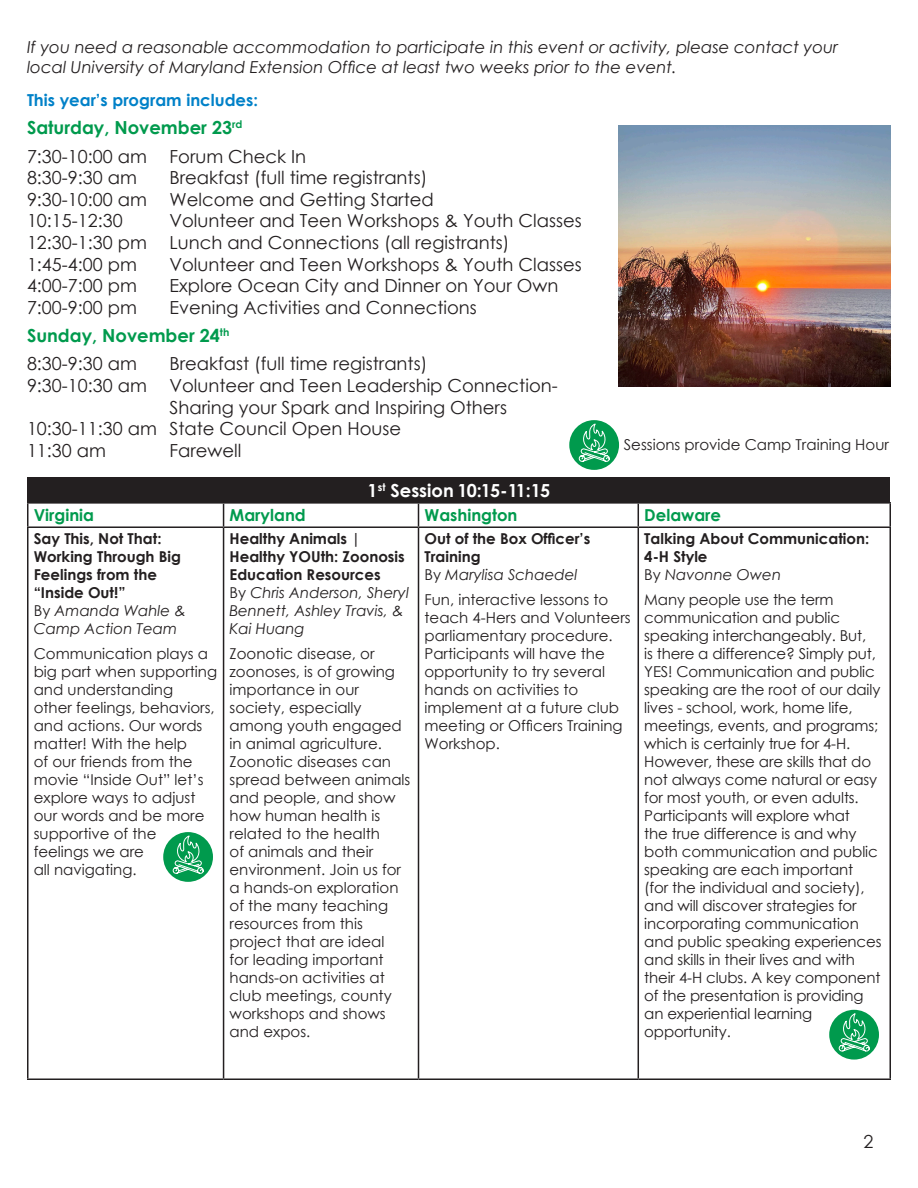
<style>
.page{position:relative;width:918px;height:1188px;background:#fff}
.page>*{position:absolute;margin:0;border:0;box-sizing:border-box;transform-origin:0 0}
.t1{font:18px/21.6px "Century Gothic";color:#231f20}
.t2{font:700 18px "Century Gothic";color:#009a4d}
.t3{font:700 18px "Century Gothic";color:#fff}
.t4{font:italic 16.5px/19.8px "Century Gothic";color:#231f20}
.t5{font:700 16.5px "Century Gothic";color:#009a4d}
.t6{font:700 16.5px "Century Gothic";color:#0081c8}
.t7{font:15px/18px "Century Gothic";color:#231f20}
.t8{font:700 15px/18px "Century Gothic";color:#231f20}
.t9{font:italic 15px/18px "Century Gothic";color:#231f20}
.s1{font-style:normal}
</style>
<div class="page">
<div style="left:28px;top:477px;width:862px;height:26px;background:#231f20"></div>
<svg style="left:27px;top:504px;width:1px;height:22px"></svg>
<svg style="left:223px;top:504px;width:1px;height:22px"></svg>
<svg style="left:418px;top:504px;width:1px;height:22px"></svg>
<svg style="left:638px;top:504px;width:1px;height:22px"></svg>
<svg style="left:890px;top:504px;width:1px;height:22px"></svg>
<hr style="left:27px;top:526px;width:197px;height:2px;background:#231f20">
<hr style="left:27px;top:528px;width:1px;height:550px;background:#231f20">
<hr style="left:224px;top:526px;width:194px;height:2px;background:#231f20">
<hr style="left:223px;top:528px;width:1px;height:550px;background:#231f20">
<hr style="left:418px;top:526px;width:220px;height:2px;background:#231f20">
<hr style="left:418px;top:528px;width:1px;height:550px;background:#231f20">
<hr style="left:638px;top:526px;width:253px;height:2px;background:#231f20">
<hr style="left:638px;top:528px;width:1px;height:550px;background:#231f20">
<hr style="left:890px;top:528px;width:1px;height:550px;background:#231f20">
<hr style="left:27px;top:502px;width:197px;height:2px;background:#231f20">
<hr style="left:224px;top:502px;width:194px;height:2px;background:#231f20">
<hr style="left:418px;top:502px;width:220px;height:2px;background:#231f20">
<hr style="left:638px;top:502px;width:253px;height:2px;background:#231f20">
<hr style="left:27px;top:1078px;width:197px;height:2px;background:#231f20">
<hr style="left:224px;top:1078px;width:194px;height:2px;background:#231f20">
<hr style="left:418px;top:1078px;width:220px;height:2px;background:#231f20">
<hr style="left:638px;top:1078px;width:253px;height:2px;background:#231f20">
<img style="left:619px;top:125px;width:272px;height:262px">
<div style="left:163px;top:832px;width:50px;height:50px;background:#009a4d;border-radius:50%"></div>
<svg style="left:172px;top:834px;width:33px;height:40px"></svg>
<div style="left:569px;top:420px;width:50px;height:50px;background:#009a4d;border-radius:50%"></div>
<svg style="left:578px;top:422px;width:33px;height:40px"></svg>
<div style="left:829px;top:1010px;width:50px;height:50px;background:#009a4d;border-radius:50%"></div>
<svg style="left:838px;top:1012px;width:33px;height:40px"></svg>
<p class="t4" style="left:27px;top:37px;width:813px">If you need a reasonable accommodation to participate in this event or activity, please contact your local University of Maryland Extension Office at least two weeks prior to the event.</p>
<p class="t6" style="left:27px;top:87px;width:232px">This year’s program includes:</p>
<p class="t2" style="left:27px;top:114px;width:217px">Saturday, November 23<sup>rd</sup></p>
<p class="t1" style="left:27px;top:145px;width:121px">7:30-10:00 am</p>
<p class="t1" style="left:170px;top:145px;width:138px">Forum Check In</p>
<p class="t1" style="left:27px;top:167px;width:111px">8:30-9:30 am</p>
<p class="t1" style="left:170px;top:167px;width:259px">Breakfast (full time registrants)</p>
<p class="t1" style="left:27px;top:188px;width:121px">9:30-10:00 am</p>
<p class="t1" style="left:170px;top:188px;width:266px">Welcome and Getting Started</p>
<p class="t1" style="left:27px;top:210px;width:97px">10:15-12:30</p>
<p class="t1" style="left:170px;top:210px;width:414px">Volunteer and Teen Workshops &amp; Youth Classes</p>
<p class="t1" style="left:27px;top:231px;width:121px">12:30-1:30 pm</p>
<p class="t1" style="left:170px;top:231px;width:342px">Lunch and Connections (all registrants)</p>
<p class="t1" style="left:27px;top:253px;width:111px">1:45-4:00 pm</p>
<p class="t1" style="left:170px;top:253px;width:414px">Volunteer and Teen Workshops &amp; Youth Classes</p>
<p class="t1" style="left:27px;top:275px;width:111px">4:00-7:00 pm</p>
<p class="t1" style="left:170px;top:275px;width:391px">Explore Ocean City and Dinner on Your Own</p>
<p class="t1" style="left:27px;top:296px;width:111px">7:00-9:00 pm</p>
<p class="t1" style="left:170px;top:296px;width:309px">Evening Activities and Connections</p>
<p class="t2" style="left:27px;top:322px;width:204px">Sunday, November 24<sup>th</sup></p>
<p class="t1" style="left:27px;top:353px;width:111px">8:30-9:30 am</p>
<p class="t1" style="left:170px;top:353px;width:259px">Breakfast (full time registrants)</p>
<p class="t1" style="left:27px;top:374px;width:121px">9:30-10:30 am</p>
<p class="t1" style="left:170px;top:374px;width:390px">Volunteer and Teen Leadership Connection-<br>Sharing your Spark and Inspiring Others</p>
<p class="t1" style="left:27px;top:418px;width:376px">10:30-11:30 am State Council Open House</p>
<p class="t1" style="left:27px;top:439px;width:81px">11:30 am</p>
<p class="t1" style="left:170px;top:439px;width:74px">Farewell</p>
<p class="t3" style="left:368px;top:477px;width:184px">1<sup>st</sup> Session 10:15-11:15</p>
<p class="t5" style="left:34px;top:503px;width:62px">Virginia</p>
<p class="t5" style="left:230px;top:503px;width:78px">Maryland</p>
<p class="t5" style="left:424px;top:503px;width:95px">Washington</p>
<p class="t5" style="left:644px;top:503px;width:78px">Delaware</p>
<p class="t8" style="left:34px;top:529px;width:149px">Say This, Not That:<br>Working Through Big<br>Feelings from the “Inside Out!”</p>
<p class="t9" style="left:34px;top:602px;width:154px"><span class="s1">By</span> Amanda Wahle &amp;<br>Camp Action Team</p>
<p class="t7" style="left:34px;top:645px;width:185px">Communication plays a big part when supporting and understanding<br>other feelings, behaviors, and actions. Our words matter! With the help<br>of our friends from the movie “Inside Out” let’s explore ways to adjust our words and be more supportive of the</p>
<p class="t7" style="left:34px;top:843px;width:112px">feelings we are all navigating.</p>
<p class="t7" style="left:624px;top:435px;width:267px">Sessions provide Camp Training Hour</p>
<p class="t8" style="left:424px;top:529px;width:167px">Out of the Box Officer’s<br>Training</p>
<p class="t9" style="left:424px;top:566px;width:154px"><span class="s1">By</span> Marylisa Schaedel</p>
<p class="t7" style="left:424px;top:591px;width:208px">Fun, interactive lessons to teach 4-Hers and Volunteers parliamentary procedure.<br>Participants will have the opportunity to try several hands on activities to implement at a future club meeting or Officers Training<br>Workshop.</p>
<p class="t8" style="left:230px;top:529px;width:177px">Healthy Animals |<br>Healthy YOUth: Zoonosis<br>Education Resources</p>
<p class="t9" style="left:230px;top:584px;width:181px"><span class="s1">By</span> Chris Anderson, Sheryl<br>Bennett, Ashley Travis, &amp;<br>Kai Huang</p>
<p class="t7" style="left:230px;top:645px;width:182px">Zoonotic disease, or zoonoses, is of growing importance in our society, especially among youth engaged in animal agriculture.<br>Zoonotic diseases can spread between animals and people, and show how human health is related to the health<br>of animals and their environment. Join us for a hands-on exploration of the many teaching resources from this project that are ideal<br>for leading important hands-on activities at club meetings, county workshops and shows and expos.</p>
<p class="t8" style="left:644px;top:529px;width:227px">Talking About Communication:<br>4-H Style</p>
<p class="t9" style="left:644px;top:566px;width:138px"><span class="s1">By</span> Navonne Owen</p>
<p class="t7" style="left:644px;top:591px;width:239px">Many people use the term communication and public speaking interchangeably. But,<br>is there a difference? Simply put,<br>YES! Communication and public speaking are the root of our daily lives - school, work, home life, meetings, events, and programs; which is certainly true for 4-H.<br>However, these are skills that do not always come natural or easy for most youth, or even adults.<br>Participants will explore what<br>the true difference is and why both communication and public speaking are each important<br>(for the individual and society), and will discover strategies for incorporating communication and public speaking experiences and skills in their lives and with their 4-H clubs. A key component of the presentation is providing an experiential learning opportunity.</p>
<p class="t1" style="left:863px;top:1130px;width:11px">2</p>
</div>
